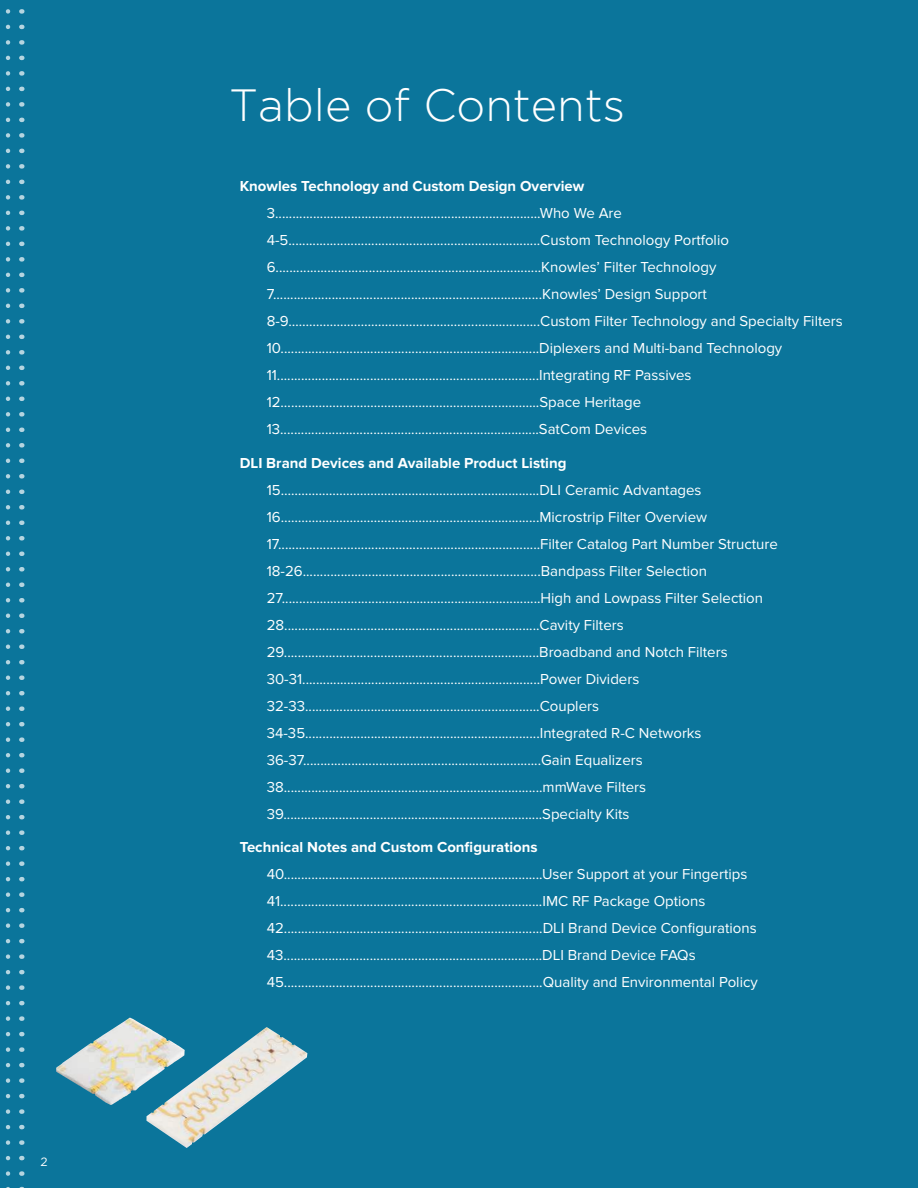
<style>
.page{position:relative;width:918px;height:1188px;background:#0b759b}
.page>*{position:absolute;margin:0;border:0;box-sizing:border-box;transform-origin:0 0}
.t1{font:300 45px "Gotham";color:#fff}
.t2{font:15px/27px "Lincoln Proxima Nova";color:#fff}
.t3{font:700 15px "Lincoln Proxima Nova";color:#fff}
.t4{font:12px "Gotham";color:#fff}
</style>
<div class="page">
<svg style="left:5px;top:970px;width:6px;height:4px"></svg>
<svg style="left:5px;top:1001px;width:6px;height:4px"></svg>
<svg style="left:5px;top:1032px;width:6px;height:4px"></svg>
<svg style="left:5px;top:985px;width:6px;height:5px"></svg>
<svg style="left:5px;top:1016px;width:6px;height:5px"></svg>
<svg style="left:5px;top:1047px;width:6px;height:5px"></svg>
<svg style="left:5px;top:1156px;width:6px;height:4px"></svg>
<svg style="left:5px;top:1171px;width:6px;height:5px"></svg>
<svg style="left:5px;top:1063px;width:6px;height:4px"></svg>
<svg style="left:5px;top:1094px;width:6px;height:4px"></svg>
<svg style="left:5px;top:1125px;width:6px;height:4px"></svg>
<svg style="left:5px;top:1078px;width:6px;height:5px"></svg>
<svg style="left:5px;top:1109px;width:6px;height:5px"></svg>
<svg style="left:5px;top:1140px;width:6px;height:5px"></svg>
<svg style="left:5px;top:598px;width:6px;height:4px"></svg>
<svg style="left:5px;top:629px;width:6px;height:4px"></svg>
<svg style="left:5px;top:660px;width:6px;height:4px"></svg>
<svg style="left:5px;top:613px;width:6px;height:5px"></svg>
<svg style="left:5px;top:644px;width:6px;height:5px"></svg>
<svg style="left:5px;top:675px;width:6px;height:5px"></svg>
<svg style="left:5px;top:784px;width:6px;height:4px"></svg>
<svg style="left:5px;top:815px;width:6px;height:4px"></svg>
<svg style="left:5px;top:846px;width:6px;height:4px"></svg>
<svg style="left:5px;top:799px;width:6px;height:5px"></svg>
<svg style="left:5px;top:830px;width:6px;height:5px"></svg>
<svg style="left:5px;top:861px;width:6px;height:5px"></svg>
<svg style="left:5px;top:691px;width:6px;height:4px"></svg>
<svg style="left:5px;top:722px;width:6px;height:4px"></svg>
<svg style="left:5px;top:753px;width:6px;height:4px"></svg>
<svg style="left:5px;top:706px;width:6px;height:5px"></svg>
<svg style="left:5px;top:737px;width:6px;height:5px"></svg>
<svg style="left:5px;top:768px;width:6px;height:5px"></svg>
<svg style="left:5px;top:877px;width:6px;height:4px"></svg>
<svg style="left:5px;top:908px;width:6px;height:4px"></svg>
<svg style="left:5px;top:939px;width:6px;height:4px"></svg>
<svg style="left:5px;top:892px;width:6px;height:5px"></svg>
<svg style="left:5px;top:923px;width:6px;height:5px"></svg>
<svg style="left:5px;top:954px;width:6px;height:5px"></svg>
<svg style="left:5px;top:226px;width:6px;height:5px"></svg>
<svg style="left:5px;top:257px;width:6px;height:5px"></svg>
<svg style="left:5px;top:288px;width:6px;height:5px"></svg>
<svg style="left:5px;top:242px;width:6px;height:4px"></svg>
<svg style="left:5px;top:273px;width:6px;height:4px"></svg>
<svg style="left:5px;top:304px;width:6px;height:4px"></svg>
<svg style="left:5px;top:412px;width:6px;height:5px"></svg>
<svg style="left:5px;top:443px;width:6px;height:5px"></svg>
<svg style="left:5px;top:474px;width:6px;height:5px"></svg>
<svg style="left:5px;top:428px;width:6px;height:4px"></svg>
<svg style="left:5px;top:459px;width:6px;height:4px"></svg>
<svg style="left:5px;top:490px;width:6px;height:4px"></svg>
<svg style="left:5px;top:319px;width:6px;height:5px"></svg>
<svg style="left:5px;top:350px;width:6px;height:5px"></svg>
<svg style="left:5px;top:381px;width:6px;height:5px"></svg>
<svg style="left:5px;top:335px;width:6px;height:4px"></svg>
<svg style="left:5px;top:366px;width:6px;height:4px"></svg>
<svg style="left:5px;top:397px;width:6px;height:4px"></svg>
<svg style="left:5px;top:505px;width:6px;height:5px"></svg>
<svg style="left:5px;top:536px;width:6px;height:5px"></svg>
<svg style="left:5px;top:567px;width:6px;height:5px"></svg>
<svg style="left:5px;top:521px;width:6px;height:4px"></svg>
<svg style="left:5px;top:552px;width:6px;height:4px"></svg>
<svg style="left:5px;top:583px;width:6px;height:4px"></svg>
<svg style="left:5px;top:40px;width:6px;height:5px"></svg>
<svg style="left:5px;top:71px;width:6px;height:5px"></svg>
<svg style="left:5px;top:102px;width:6px;height:5px"></svg>
<svg style="left:5px;top:56px;width:6px;height:4px"></svg>
<svg style="left:5px;top:87px;width:6px;height:4px"></svg>
<svg style="left:5px;top:118px;width:6px;height:4px"></svg>
<svg style="left:5px;top:9px;width:6px;height:5px"></svg>
<svg style="left:5px;top:25px;width:6px;height:4px"></svg>
<svg style="left:5px;top:133px;width:6px;height:5px"></svg>
<svg style="left:5px;top:164px;width:6px;height:5px"></svg>
<svg style="left:5px;top:195px;width:6px;height:5px"></svg>
<svg style="left:5px;top:149px;width:6px;height:4px"></svg>
<svg style="left:5px;top:180px;width:6px;height:4px"></svg>
<svg style="left:5px;top:211px;width:6px;height:4px"></svg>
<svg style="left:122px;top:1018px;width:8px;height:5px"></svg>
<img style="left:146px;top:1027px;width:161px;height:121px">
<p class="t4" style="left:40px;top:1156px;width:9px">2</p>
<h1 class="t1" style="left:229px;top:85px;width:398px">Table of Contents</h1>
<p class="t3" style="left:240px;top:178px;width:346px">Knowles Technology and Custom Design Overview</p>
<p class="t2" style="left:267px;top:200px;width:578px">3.............................................................................Who We Are 4-5.........................................................................Custom Technology Portfolio 6.............................................................................Knowles’ Filter Technology 7..............................................................................Knowles’ Design Support 8-9…………………………………………………….............Custom Filter Technology and Specialty Filters 10...........................................................................Diplexers and Multi-band Technology 11............................................................................Integrating RF Passives 12………………………………………………………………...Space Heritage 13...........................................................................SatCom Devices</p>
<p class="t3" style="left:240px;top:455px;width:328px">DLI Brand Devices and Available Product Listing</p>
<p class="t2" style="left:267px;top:476px;width:513px">15………………………………………………………............DLI Ceramic Advantages 16………………………………………………………............Microstrip Filter Overview 17............................................................................Filter Catalog Part Number Structure 18-26.....................................................................Bandpass Filter Selection 27...........................................................................High and Lowpass Filter Selection 28..........................................................................Cavity Filters 29..........................................................................Broadband and Notch Filters 30-31.....................................................................Power Dividers 32-33....................................................................Couplers 34-35....................................................................Integrated R-C Networks 36-37.....................................................................Gain Equalizers 38...........................................................................mmWave Filters 39...........................................................................Specialty Kits</p>
<p class="t3" style="left:240px;top:840px;width:299px">Technical Notes and Custom Configurations</p>
<p class="t2" style="left:267px;top:861px;width:493px">40...........................................................................User Support at your Fingertips 41............................................................................IMC RF Package Options 42...........................................................................DLI Brand Device Configurations 43...........................................................................DLI Brand Device FAQs 45...........................................................................Quality and Environmental Policy</p>
</div>
